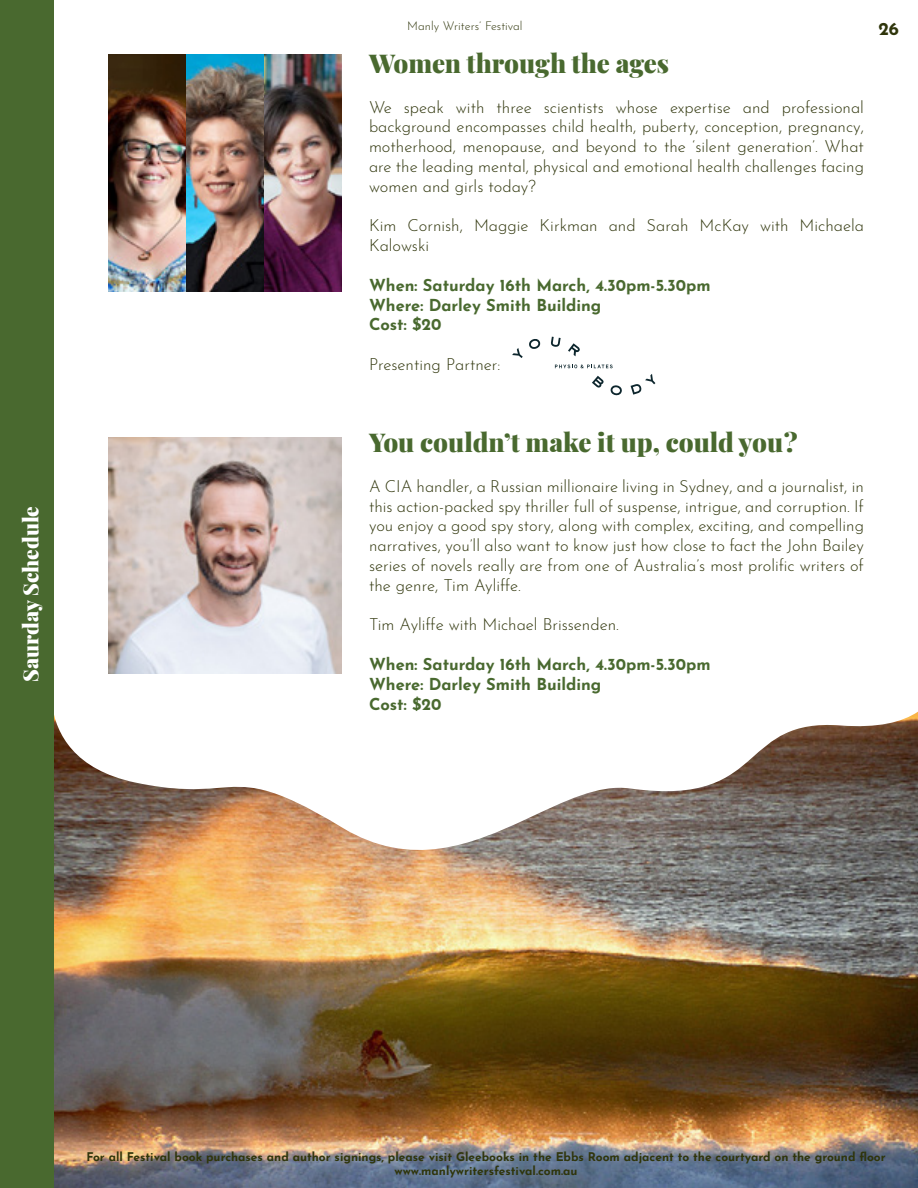
<style>
.page{position:relative;width:918px;height:1188px;background:#fff}
.page>*{position:absolute;margin:0;border:0;box-sizing:border-box;transform-origin:0 0}
.t1{font:900 25.95px "Playfair Display";color:#49692f}
.t2{font:900 21px "Playfair Display";color:#fff}
.t3{font:700 18px "Josefin Sans";color:#2f350b}
.t4{font:300 16.5px/19.8px "Josefin Sans";color:#2f350b;text-align:justify}
.t5{font:700 16.5px/19.8px "Josefin Sans";color:#49692f}
.t6{font:300 12px/14.4px "Josefin Sans";color:#2f350b}
.t7{font:700 12px/14.4px "Josefin Sans";color:#2f350b;text-align:center}
</style>
<div class="page">
<img style="left:54px;top:711px;width:864px;height:477px">
<svg style="left:512px;top:339px;width:29px;height:19px"></svg>
<svg style="left:551px;top:337px;width:10px;height:10px"></svg>
<svg style="left:568px;top:343px;width:12px;height:13px"></svg>
<svg style="left:592px;top:376px;width:12px;height:12px"></svg>
<svg style="left:610px;top:385px;width:12px;height:11px"></svg>
<svg style="left:631px;top:374px;width:24px;height:21px"></svg>
<svg style="left:555px;top:365px;width:58px;height:3px"></svg>
<img style="left:108px;top:54px;width:234px;height:237px">
<img style="left:108px;top:438px;width:234px;height:236px">
<div style="left:0;top:0;width:54px;height:1188px;background:#49692f"></div>
<p class="t2" style="left:14px;top:682px;width:177px;rotate:-90deg">Saurday Schedule</p>
<p class="t6" style="left:407px;top:17px;width:117px">Manly Writers’ Festival</p>
<p class="t3" style="left:878px;top:12px;width:22px">26</p>
<h1 class="t1" style="left:369px;top:43px;width:302px">Women through the ages</h1>
<p class="t4" style="left:369px;top:95px;width:497px">We speak with three scientists whose expertise and professional background encompasses child health, puberty, conception, pregnancy, motherhood, menopause, and beyond to the ‘silent generation’. What are the leading mental, physical and emotional health challenges facing women and girls today?</p>
<p class="t4" style="left:369px;top:214px;width:496px">Kim Cornish, Maggie Kirkman and Sarah McKay with Michaela<br>Kalowski</p>
<p class="t5" style="left:369px;top:273px;width:343px">When: Saturday 16th March, 4.30pm-5.30pm<br>Where: Darley Smith Building<br>Cost: $20</p>
<p class="t4" style="left:369px;top:353px;width:133px">Presenting Partner:</p>
<h1 class="t1" style="left:369px;top:422px;width:430px">You couldn’t make it up, could you?</h1>
<p class="t4" style="left:369px;top:475px;width:497px">A CIA handler, a Russian millionaire living in Sydney, and a journalist, in this action-packed spy thriller full of suspense, intrigue, and corruption. If you enjoy a good spy story, along with complex, exciting, and compelling narratives, you’ll also want to know just how close to fact the John Bailey series of novels really are from one of Australia’s most prolific writers of the genre, Tim Ayliffe.</p>
<p class="t4" style="left:369px;top:613px;width:251px">Tim Ayliffe with Michael Brissenden.</p>
<p class="t5" style="left:369px;top:652px;width:343px">When: Saturday 16th March, 4.30pm-5.30pm<br>Where: Darley Smith Building<br>Cost: $20</p>
<p class="t7" style="left:86px;top:1148px;width:801px">For all Festival book purchases and author signings, please visit Gleebooks in the Ebbs Room adjacent to the courtyard on the ground floor www.manlywritersfestival.com.au</p>
<p class="t6" style="left:405px;top:1148px;width:435px;text-indent:82px">ooks in the Ebbs Room adj cent to he courtyard on the ground flo r www.manlywriter stival.com.au</p>
<p class="t6" style="left:133px;top:1148px;width:322px">For all Festival book purch ses nd author signings, please visit</p>
</div>
